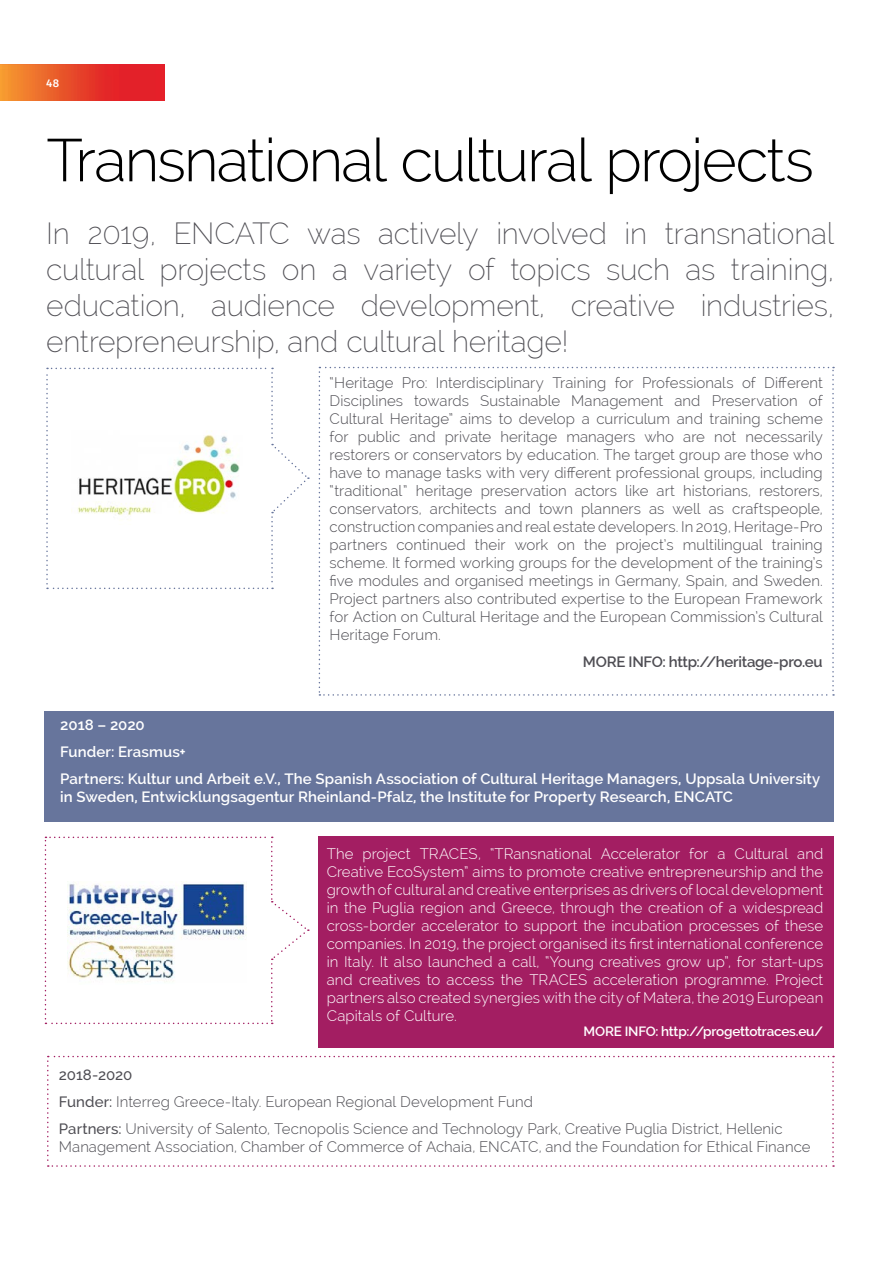
<style>
.page{position:relative;width:893px;height:1263px;background:#fff}
.page>*{position:absolute;margin:0;border:0;box-sizing:border-box;transform-origin:0 0}
.t1{font:300 60px "Raleway";letter-spacing:-.03em;color:#000}
.t2{font:200 30px/36px "Raleway";letter-spacing:-.01em;color:#4e4d53;text-align:justify}
.t3{font:300 15px/18px "Raleway";letter-spacing:.005em;color:#4e4d53;text-align:justify}
.t4{font:300 15px/18px "Raleway";color:#fff;text-align:justify}
.t5{font:600 15px/27px "Raleway";letter-spacing:.005em;color:#fff}
.t6{font:600 15px "Raleway";letter-spacing:-.015em;color:#4e4d53}
.t7{font:600 13.5px "Raleway";letter-spacing:-.015em;color:#fff}
.t8{font:500 11.25px "Fira Sans";color:#fff}
.s1{font-weight:500}
</style>
<div class="page">
<img style="left:0;top:64px;width:165px;height:36px">
<svg style="left:47px;top:1056px;width:787px;height:111px"></svg>
<svg style="left:46px;top:368px;width:263px;height:221px"></svg>
<svg style="left:45px;top:836px;width:264px;height:188px"></svg>
<div style="left:318px;top:836px;width:516px;height:212px;background:#a31e62"></div>
<svg style="left:319px;top:367px;width:515px;height:329px"></svg>
<img style="left:72px;top:431px;width:171px;height:94px">
<div style="left:45px;top:710px;width:789px;height:111px;background:#67759c"></div>
<p class="t8" style="left:46px;top:75px;width:14px">48</p>
<h1 class="t1" style="left:46px;top:125px;width:769px">Transnational cultural projects</h1>
<h2 class="t2" style="left:46px;top:216px;width:789px">In 2019, ENCATC was actively involved in transnational cultural projects on a variety of topics such as training, education, audience development, creative industries, entrepreneurship, and cultural heritage!</h2>
<p class="t3" style="left:330px;top:374px;width:495px">“Heritage Pro: Interdisciplinary Training for Professionals of Different Disciplines towards Sustainable Management and Preservation of Cultural Heritage” aims to develop a curriculum and training scheme for public and private heritage managers who are not necessarily restorers or conservators by education. The target group are those who have to manage tasks with very different professional groups, including “traditional” heritage preservation actors like art historians, restorers, conservators, architects and town planners as well as craftspeople, construction companies and real estate developers. In 2019, Heritage-Pro partners continued their work on the project’s multilingual training scheme. It formed working groups for the development of the training’s five modules and organised meetings in Germany, Spain, and Sweden.<br>Project partners also contributed expertise to the European Framework for Action on Cultural Heritage and the European Commission’s Cultural Heritage Forum.</p>
<p class="t6" style="left:583px;top:653px;width:241px">MORE INFO: http://heritage-pro.eu</p>
<p class="t5" style="left:60px;top:712px;width:762px">2018 – 2020<br>Funder: Erasmus+<br>Partners: Kultur und Arbeit e.V., The Spanish Association of Cultural Heritage Managers, Uppsala University</p>
<p class="t5" style="left:60px;top:784px;width:674px">in Sweden, Entwicklungsagentur Rheinland-Pfalz, the Institute for Property Research, ENCATC</p>
<p class="t4" style="left:327px;top:845px;width:498px">The project TRACES, “TRansnational Accelerator for a Cultural and Creative EcoSystem” aims to promote creative entrepreneurship and the growth of cultural and creative enterprises as drivers of local development in the Puglia region and Greece, through the creation of a widespread cross-border accelerator to support the incubation processes of these companies. In 2019, the project organised its first international conference in Italy. It also launched a call, “Young creatives grow up”, for start-ups and creatives to access the TRACES acceleration programme. Project partners also created synergies with the city of Matera, the 2019 European Capitals of Culture.</p>
<p class="t7" style="left:583px;top:1024px;width:241px">MORE INFO: http://progettotraces.eu/</p>
<p class="t3" style="left:59px;top:1061px;width:725px;line-height:27px;text-align:left"><span class="s1">2018-2020<br>Funder:</span> Interreg Greece-Italy. European Regional Development Fund<br><span class="s1">Partners:</span> University of Salento, Tecnopolis Science and Technology Park, Creative Puglia District, Hellenic</p>
<p class="t3" style="left:59px;top:1138px;width:753px">Management Association, Chamber of Commerce of Achaia, ENCATC, and the Foundation for Ethical Finance</p>
</div>
